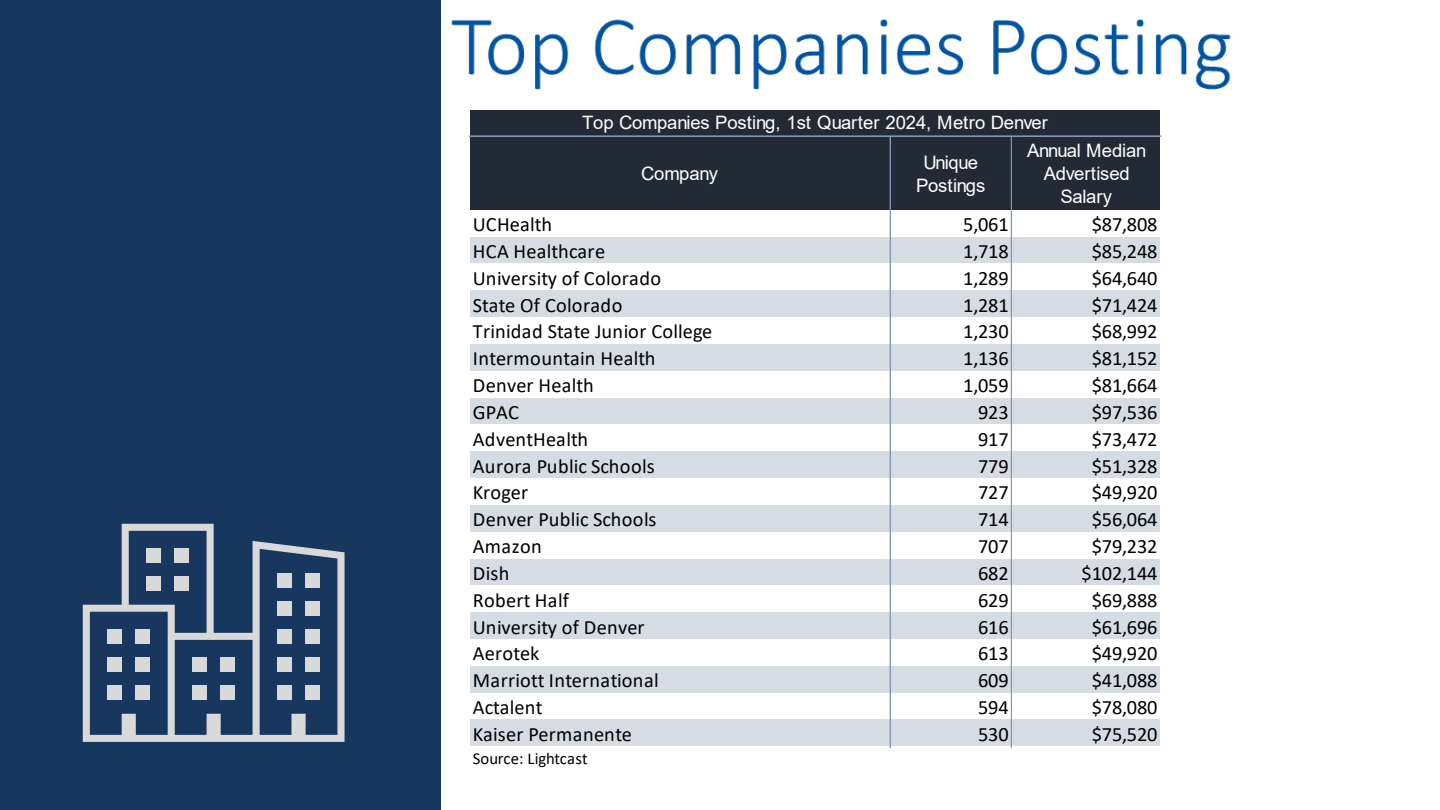
<style>
.page{position:relative;width:1440px;height:810px;background:#fff}
.page>*{position:absolute;margin:0;border:0;box-sizing:border-box;transform-origin:0 0}
.t1{font:20.4px "Calibri";color:#000}
.t2{font:18.45px/23.1px "Arial";letter-spacing:-.005em;color:#fff;text-align:center}
.t3{font:16.65px "Calibri";color:#000}
</style>
<div class="page">
<div style="left:0;top:0;width:440px;height:810px;background:#17375e"></div>
<img style="left:440px;top:0;width:791px;height:146px">
<svg style="left:83px;top:524px;width:262px;height:218px"></svg>
<div style="left:192px;top:686px;width:15px;height:14px;background:#d9d9d9"></div>
<div style="left:221px;top:686px;width:14px;height:14px;background:#d9d9d9"></div>
<div style="left:192px;top:657px;width:15px;height:15px;background:#d9d9d9"></div>
<div style="left:221px;top:657px;width:14px;height:15px;background:#d9d9d9"></div>
<div style="left:146px;top:577px;width:15px;height:14px;background:#d9d9d9"></div>
<div style="left:175px;top:577px;width:14px;height:14px;background:#d9d9d9"></div>
<div style="left:146px;top:548px;width:15px;height:14px;background:#d9d9d9"></div>
<div style="left:175px;top:548px;width:14px;height:14px;background:#d9d9d9"></div>
<div style="left:108px;top:686px;width:14px;height:14px;background:#d9d9d9"></div>
<div style="left:136px;top:686px;width:14px;height:14px;background:#d9d9d9"></div>
<div style="left:108px;top:657px;width:14px;height:15px;background:#d9d9d9"></div>
<div style="left:136px;top:657px;width:14px;height:15px;background:#d9d9d9"></div>
<div style="left:108px;top:629px;width:14px;height:14px;background:#d9d9d9"></div>
<div style="left:136px;top:629px;width:14px;height:14px;background:#d9d9d9"></div>
<div style="left:277px;top:686px;width:14px;height:14px;background:#d9d9d9"></div>
<div style="left:306px;top:686px;width:14px;height:14px;background:#d9d9d9"></div>
<div style="left:277px;top:657px;width:14px;height:15px;background:#d9d9d9"></div>
<div style="left:306px;top:657px;width:14px;height:15px;background:#d9d9d9"></div>
<div style="left:277px;top:629px;width:14px;height:14px;background:#d9d9d9"></div>
<div style="left:306px;top:629px;width:14px;height:14px;background:#d9d9d9"></div>
<div style="left:277px;top:601px;width:14px;height:14px;background:#d9d9d9"></div>
<div style="left:306px;top:601px;width:14px;height:14px;background:#d9d9d9"></div>
<div style="left:277px;top:573px;width:14px;height:14px;background:#d9d9d9"></div>
<div style="left:306px;top:573px;width:14px;height:14px;background:#d9d9d9"></div>
<div style="left:470px;top:110px;width:691px;height:101px;background:#222b35"></div>
<hr style="left:1160px;top:110px;width:1px;height:101px;background:#fff">
<div style="left:470px;top:210px;width:691px;height:28px;background:#fff"></div>
<div style="left:470px;top:237px;width:691px;height:27px;background:#d6dce4"></div>
<svg style="left:1160px;top:237px;width:1px;height:27px"></svg>
<div style="left:470px;top:290px;width:691px;height:28px;background:#d6dce4"></div>
<svg style="left:1160px;top:290px;width:1px;height:27px"></svg>
<div style="left:470px;top:317px;width:691px;height:28px;background:#fff"></div>
<div style="left:470px;top:344px;width:691px;height:28px;background:#d6dce4"></div>
<svg style="left:1160px;top:344px;width:1px;height:27px"></svg>
<div style="left:470px;top:371px;width:691px;height:28px;background:#fff"></div>
<div style="left:470px;top:398px;width:691px;height:27px;background:#d6dce4"></div>
<svg style="left:1160px;top:398px;width:1px;height:27px"></svg>
<div style="left:470px;top:451px;width:691px;height:28px;background:#d6dce4"></div>
<svg style="left:1160px;top:451px;width:1px;height:27px"></svg>
<div style="left:470px;top:478px;width:691px;height:28px;background:#fff"></div>
<div style="left:470px;top:505px;width:691px;height:28px;background:#d6dce4"></div>
<svg style="left:1160px;top:505px;width:1px;height:27px"></svg>
<div style="left:470px;top:532px;width:691px;height:28px;background:#fff"></div>
<div style="left:470px;top:559px;width:691px;height:27px;background:#d6dce4"></div>
<svg style="left:1160px;top:559px;width:1px;height:26px"></svg>
<div style="left:470px;top:585px;width:691px;height:28px;background:#fff"></div>
<div style="left:470px;top:612px;width:691px;height:28px;background:#d6dce4"></div>
<svg style="left:1160px;top:612px;width:1px;height:27px"></svg>
<div style="left:470px;top:639px;width:691px;height:28px;background:#fff"></div>
<div style="left:470px;top:666px;width:691px;height:28px;background:#d6dce4"></div>
<svg style="left:1160px;top:666px;width:1px;height:27px"></svg>
<div style="left:470px;top:693px;width:691px;height:28px;background:#fff"></div>
<div style="left:470px;top:720px;width:691px;height:27px;background:#d6dce4"></div>
<svg style="left:1160px;top:720px;width:1px;height:26px"></svg>
<div style="left:470px;top:746px;width:691px;height:28px;background:#fff"></div>
<hr style="left:469px;top:136px;width:692px;height:1px;background:#8497b0">
<hr style="left:890px;top:137px;width:1px;height:610px;background:#8497b0">
<hr style="left:1011px;top:137px;width:1px;height:610px;background:#8497b0">
<p class="t2" style="left:582px;top:111px;width:467px">Top Companies Posting, 1st Quarter 2024, Metro Denver</p>
<p class="t2" style="left:641px;top:162px;width:78px">Company</p>
<p class="t2" style="left:916px;top:151px;width:71px">Unique<br>Postings</p>
<p class="t2" style="left:1027px;top:139px;width:121px">Annual Median<br>Advertised<br>Salary</p>
<p class="t1" style="left:473px;top:210px;width:81px">UCHealth</p>
<p class="t1" style="left:963px;top:210px;width:47px">5,061</p>
<p class="t1" style="left:1092px;top:210px;width:67px">$87,808</p>
<p class="t1" style="left:473px;top:237px;width:134px">HCA Healthcare</p>
<p class="t1" style="left:963px;top:237px;width:47px">1,718</p>
<p class="t1" style="left:1092px;top:237px;width:67px">$85,248</p>
<p class="t1" style="left:473px;top:264px;width:190px">University of Colorado</p>
<p class="t1" style="left:963px;top:264px;width:47px">1,289</p>
<p class="t1" style="left:1092px;top:264px;width:67px">$64,640</p>
<p class="t1" style="left:473px;top:291px;width:151px">State Of Colorado</p>
<p class="t1" style="left:963px;top:291px;width:47px">1,281</p>
<p class="t1" style="left:1092px;top:291px;width:67px">$71,424</p>
<p class="t1" style="left:473px;top:318px;width:241px">Trinidad State Junior College</p>
<p class="t1" style="left:963px;top:318px;width:47px">1,230</p>
<p class="t1" style="left:1092px;top:318px;width:67px">$68,992</p>
<p class="t1" style="left:473px;top:344px;width:184px">Intermountain Health</p>
<p class="t1" style="left:963px;top:344px;width:47px">1,136</p>
<p class="t1" style="left:1092px;top:344px;width:67px">$81,152</p>
<p class="t1" style="left:473px;top:371px;width:122px">Denver Health</p>
<p class="t1" style="left:963px;top:371px;width:47px">1,059</p>
<p class="t1" style="left:1092px;top:371px;width:67px">$81,664</p>
<p class="t1" style="left:473px;top:398px;width:47px">GPAC</p>
<p class="t1" style="left:978px;top:398px;width:32px">923</p>
<p class="t1" style="left:1092px;top:398px;width:67px">$97,536</p>
<p class="t1" style="left:473px;top:425px;width:117px">AdventHealth</p>
<p class="t1" style="left:978px;top:425px;width:32px">917</p>
<p class="t1" style="left:1092px;top:425px;width:67px">$73,472</p>
<p class="t1" style="left:473px;top:452px;width:183px">Aurora Public Schools</p>
<p class="t1" style="left:978px;top:452px;width:32px">779</p>
<p class="t1" style="left:1092px;top:452px;width:67px">$51,328</p>
<p class="t1" style="left:473px;top:478px;width:57px">Kroger</p>
<p class="t1" style="left:978px;top:478px;width:32px">727</p>
<p class="t1" style="left:1092px;top:478px;width:67px">$49,920</p>
<p class="t1" style="left:473px;top:505px;width:185px">Denver Public Schools</p>
<p class="t1" style="left:978px;top:505px;width:32px">714</p>
<p class="t1" style="left:1092px;top:505px;width:67px">$56,064</p>
<p class="t1" style="left:473px;top:532px;width:70px">Amazon</p>
<p class="t1" style="left:978px;top:532px;width:32px">707</p>
<p class="t1" style="left:1092px;top:532px;width:67px">$79,232</p>
<p class="t1" style="left:473px;top:559px;width:38px">Dish</p>
<p class="t1" style="left:978px;top:559px;width:32px">682</p>
<p class="t1" style="left:1082px;top:559px;width:77px">$102,144</p>
<p class="t1" style="left:473px;top:586px;width:97px">Robert Half</p>
<p class="t1" style="left:978px;top:586px;width:32px">629</p>
<p class="t1" style="left:1092px;top:586px;width:67px">$69,888</p>
<p class="t1" style="left:473px;top:613px;width:173px">University of Denver</p>
<p class="t1" style="left:978px;top:613px;width:32px">616</p>
<p class="t1" style="left:1092px;top:613px;width:67px">$61,696</p>
<p class="t1" style="left:473px;top:639px;width:68px">Aerotek</p>
<p class="t1" style="left:978px;top:639px;width:32px">613</p>
<p class="t1" style="left:1092px;top:639px;width:67px">$49,920</p>
<p class="t1" style="left:473px;top:666px;width:187px">Marriott International</p>
<p class="t1" style="left:978px;top:666px;width:32px">609</p>
<p class="t1" style="left:1092px;top:666px;width:67px">$41,088</p>
<p class="t1" style="left:473px;top:693px;width:71px">Actalent</p>
<p class="t1" style="left:978px;top:693px;width:32px">594</p>
<p class="t1" style="left:1092px;top:693px;width:67px">$78,080</p>
<p class="t1" style="left:473px;top:720px;width:161px">Kaiser Permanente</p>
<p class="t1" style="left:978px;top:720px;width:32px">530</p>
<p class="t1" style="left:1092px;top:720px;width:67px">$75,520</p>
<p class="t3" style="left:473px;top:747px;width:116px">Source: Lightcast</p>
</div>
